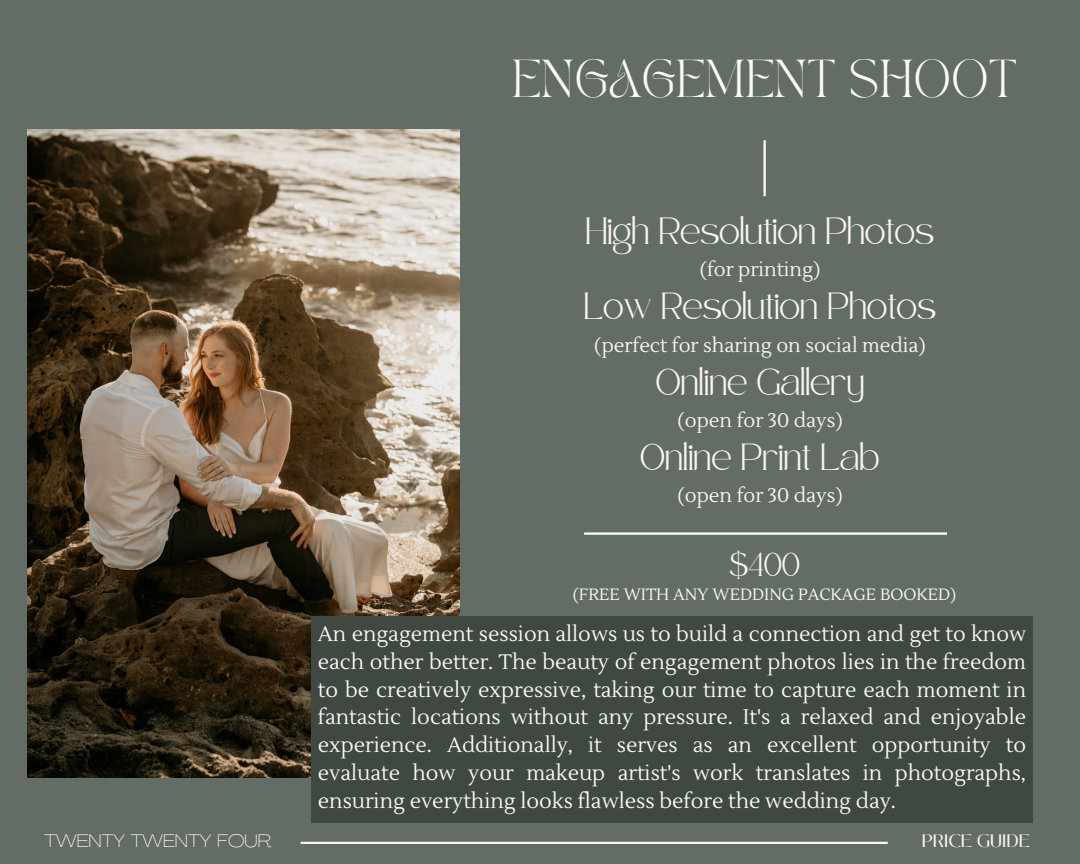
<style>
.page{position:relative;width:1080px;height:864px;background:#646d65}
.page>*{position:absolute;margin:0;border:0;box-sizing:border-box;transform-origin:0 0}
.t1{font:37.2px "TAN PEARL Regular";color:#faf9f4}
.t2{font:21px/27.9px "Lustria";color:#faf9f4;text-align:justify}
.t3{font:19.8px "Lustria";color:#faf6f5}
.t4{font:18.6px "Safira March";color:#faf6f5}
.t5{font:18.3px "Safira March";color:#faf6f5}
.t6{font:100 expanded 18px "Agrandir";color:#faf6f5}
.t7{font:18px "Black Mango";color:#faf6f5}
.t8{font:16.2px "Lustria";color:#faf9f4}
.t9{font:16.2px "Safira March";color:#faf9f4}
</style>
<div class="page">
<img style="left:28px;top:130px;width:432px;height:648px">
<div style="left:311px;top:616px;width:722px;height:207px;background:#404941"></div>
<hr style="left:764px;top:140px;width:2px;height:56px;background:#fff">
<hr style="left:584px;top:532px;width:363px;height:3px;background:#fff">
<hr style="left:301px;top:842px;width:587px;height:2px;background:#faf6f5">
<p class="t1" style="left:512px;top:59px;width:507px">ENGAGEMENT SHOOT</p>
<p class="t4" style="left:586px;top:227px;width:350px">High Resolution Photos</p>
<p class="t3" style="left:700px;top:257px;width:122px">(for printing)</p>
<p class="t5" style="left:584px;top:302px;width:354px">Low Resolution Photos</p>
<p class="t3" style="left:594px;top:333px;width:333px">(perfect for sharing on social media)</p>
<p class="t4" style="left:656px;top:377px;width:209px">Online Gallery</p>
<p class="t3" style="left:677px;top:408px;width:167px">(open for 30 days)</p>
<p class="t5" style="left:641px;top:453px;width:240px">Online Print Lab</p>
<p class="t3" style="left:677px;top:483px;width:167px">(open for 30 days)</p>
<p class="t9" style="left:729px;top:561px;width:72px">$400</p>
<p class="t8" style="left:573px;top:585px;width:385px">(FREE WITH ANY WEDDING PACKAGE BOOKED)</p>
<p class="t2" style="left:318px;top:620px;width:710px">An engagement session allows us to build a connection and get to know each other better. The beauty of engagement photos lies in the freedom to be creatively expressive, taking our time to capture each moment in fantastic locations without any pressure. It's a relaxed and enjoyable experience. Additionally, it serves as an excellent opportunity to evaluate how your makeup artist's work translates in photographs, ensuring everything looks flawless before the wedding day.</p>
<p class="t6" style="left:44px;top:834px;width:228px">TWENTY TWENTY FOUR</p>
<p class="t7" style="left:922px;top:828px;width:110px">PRICE GUIDE</p>
</div>
